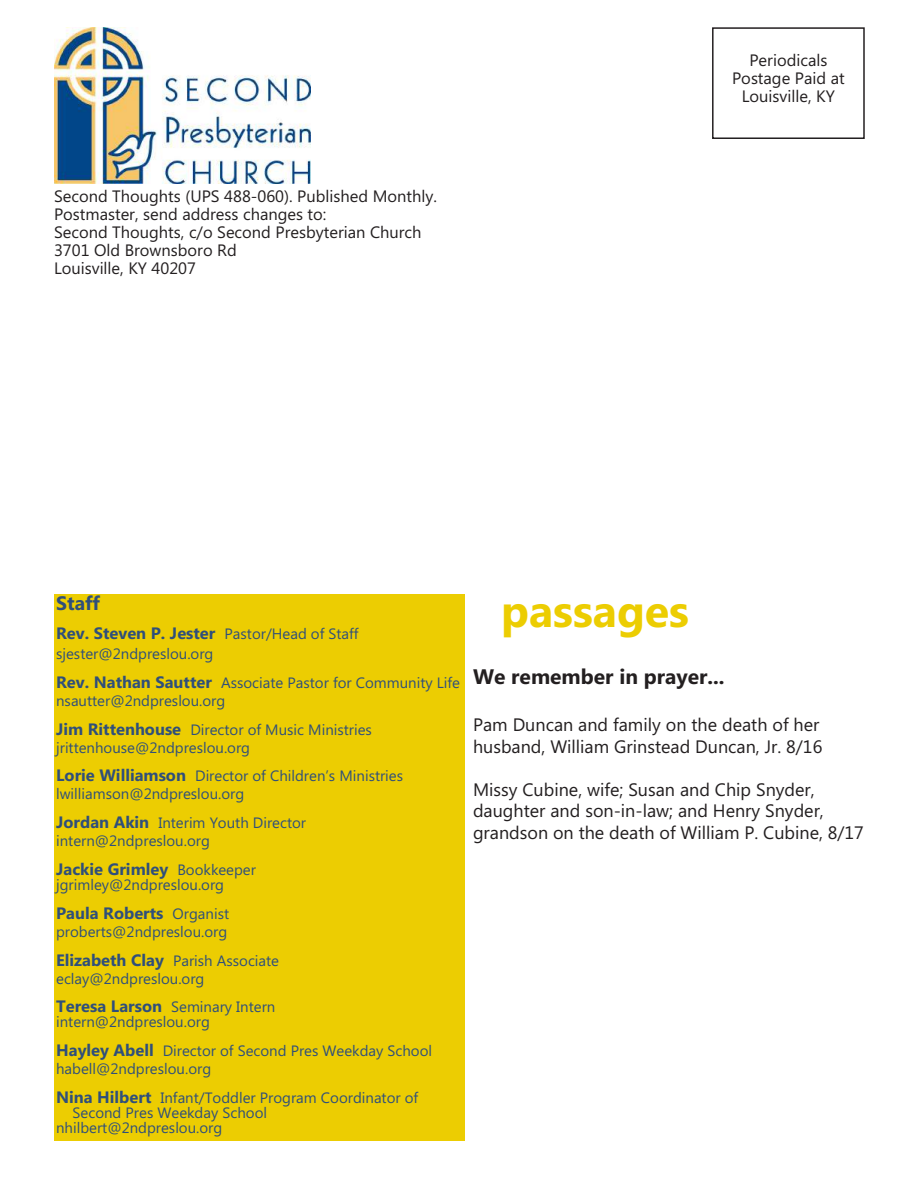
<style>
.page{position:relative;width:918px;height:1188px;background:#fff}
.page>*{position:absolute;margin:0;border:0;box-sizing:border-box;transform-origin:0 0}
.t1{font:700 45px "Microsoft Phags Pa";color:#eccd02}
.t2{font:700 21px "Microsoft Phags Pa";color:#231f20}
.t3{font:700 19.5px "Microsoft Phags Pa";color:#2f4f7b}
.t4{font:18px/21.6px "Microsoft Phags Pa";color:#231f20}
.t5{font:16.5px/18px "Microsoft Phags Pa";color:#231f20;text-align:center}
.t6{font:700 16.5px "Microsoft Phags Pa";color:#2f4f7b}
.t7{font:15px/28.8px "Microsoft Phags Pa";color:#2f4f7b}
.s1{font-weight:400;font-size:15px}
.s2{font-weight:700;font-size:16.5px}
</style>
<div class="page">
<div style="left:54px;top:594px;width:410px;height:546px;background:#eccd02"></div>
<div style="left:712px;top:27px;width:153px;height:112px;border:2px solid #231f20"></div>
<img style="left:54px;top:27px;width:256px;height:156px">
<svg style="left:862px;top:40px;width:1px;height:13px"></svg>
<p class="t5" style="left:54px;top:186px;width:385px;text-align:left">Second Thoughts (UPS 488-060). Published Monthly.<br>Postmaster, send address changes to:<br>Second Thoughts, c/o Second Presbyterian Church 3701 Old Brownsboro Rd<br>Louisville, KY 40207</p>
<p class="t5" style="left:732px;top:50px;width:114px">Periodicals<br>Postage Paid at<br>Louisville, KY</p>
<h3 class="t3" style="left:56px;top:590px;width:45px">Staff</h3>
<p class="t6" style="left:56px;top:622px;width:304px">Rev. Steven P. Jester <span class="s1">Pastor/Head of Staff</span></p>
<p class="t7" style="left:56px;top:638px;width:405px">sjester@2ndpreslou.org<br><span class="s2">Rev. Nathan Sautter</span> Associate Pastor for Community Life</p>
<p class="t7" style="left:56px;top:685px;width:317px">nsautter@2ndpreslou.org<br><span class="s2">Jim Rittenhouse</span> Director of Music Ministries</p>
<p class="t7" style="left:56px;top:732px;width:349px">jrittenhouse@2ndpreslou.org<br><span class="s2">Lorie Williamson</span> Director of Children’s Ministries</p>
<p class="t7" style="left:56px;top:779px;width:252px">lwilliamson@2ndpreslou.org<br><span class="s2">Jordan Akin</span> Interim Youth Director</p>
<p class="t7" style="left:56px;top:826px;width:155px">intern@2ndpreslou.org</p>
<p class="t6" style="left:56px;top:857px;width:201px">Jackie Grimley <span class="s1">Bookkeeper</span></p>
<p class="t7" style="left:56px;top:869px;width:169px">jgrimley@2ndpreslou.org</p>
<p class="t6" style="left:56px;top:901px;width:174px">Paula Roberts <span class="s1">Organist</span></p>
<p class="t7" style="left:56px;top:916px;width:225px">proberts@2ndpreslou.org<br><span class="s2">Elizabeth Clay</span> Parish Associate</p>
<p class="t7" style="left:56px;top:963px;width:221px">eclay@2ndpreslou.org<br><span class="s2">Teresa Larson</span> Seminary Intern</p>
<p class="t7" style="left:56px;top:1007px;width:378px">intern@2ndpreslou.org<br><span class="s2">Hayley Abell</span> Director of Second Pres Weekday School</p>
<p class="t7" style="left:56px;top:1054px;width:364px">habell@2ndpreslou.org<br><span class="s2">Nina Hilbert</span> Infant/Toddler Program Coordinator of</p>
<p class="t7" style="left:56px;top:1104px;width:212px;line-height:15px;text-indent:16px">Second Pres Weekday School nhilbert@2ndpreslou.org</p>
<h1 class="t1" style="left:501px;top:579px;width:189px">passages</h1>
<h2 class="t2" style="left:473px;top:662px;width:253px">We remember in prayer...</h2>
<p class="t4" style="left:473px;top:713px;width:351px">Pam Duncan and family on the death of her husband, William Grinstead Duncan, Jr. 8/16</p>
<p class="t4" style="left:473px;top:778px;width:392px">Missy Cubine, wife; Susan and Chip Snyder, daughter and son-in-law; and Henry Snyder, grandson on the death of William P. Cubine, 8/17</p>
</div>
